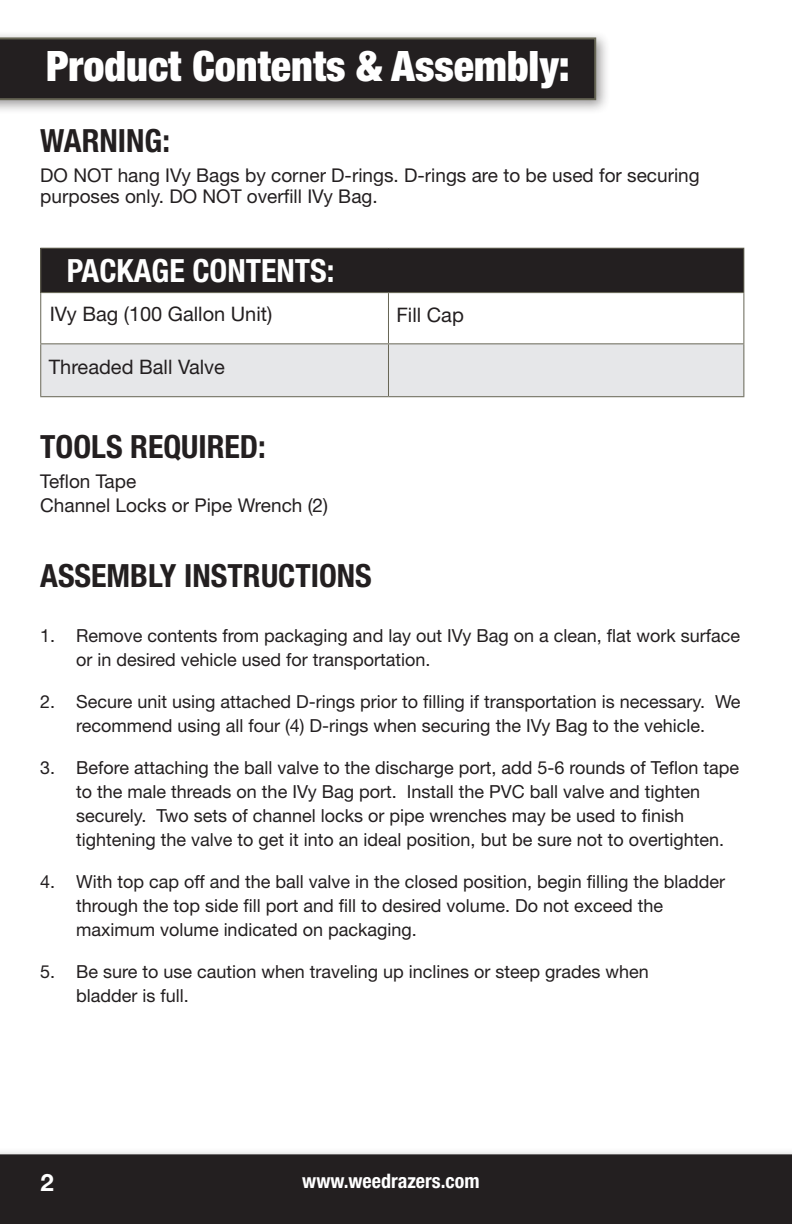
<style>
.page{position:relative;width:792px;height:1224px;background:#fff}
.page>*{position:absolute;margin:0;border:0;box-sizing:border-box;transform-origin:0 0}
.t1{font:900 condensed 42px "Helvetica Neue LT Pro";color:#fff}
.t2{font:700 condensed 32px "Helvetica Neue LT Pro";color:#231f20}
.t3{font:700 condensed 32px "Helvetica Neue LT Pro";color:#fff}
.t4{font:700 24px "Helvetica Neue LT Pro";color:#fff}
.t5{font:20px "Helvetica Neue LT Pro";color:#231f20}
.t6{font:700 condensed 20px "Helvetica Neue LT Pro";color:#fff}
.t7{font:19px/21px "Helvetica Neue LT Pro";color:#231f20}
.t8{font:18px/24px "Helvetica Neue LT Pro";color:#231f20}
</style>
<div class="page">
<div style="left:0;top:30px;width:611px;height:85px;background:#231f20;opacity:.45"></div>
<svg style="left:0;top:36px;width:597px;height:65px;background:#2d2929"></svg>
<div style="left:0;top:1147px;width:792px;height:77px;background:#f6f6f6"></div>
<div style="left:0;top:1154px;width:792px;height:70px;background:#231f20"></div>
<div style="left:39px;top:1171px;width:25px;height:31px;background:#231f20"></div>
<div style="left:41px;top:248px;width:703px;height:45px;background:#231f20"></div>
<svg style="left:41px;top:293px;width:702px;height:50px"></svg>
<div style="left:41px;top:344px;width:347px;height:53px;background:#e6e7e9"></div>
<div style="left:388px;top:344px;width:356px;height:53px;background:#e6e7e9"></div>
<hr style="left:40px;top:293px;width:1px;height:50px;background:#676655">
<hr style="left:388px;top:293px;width:1px;height:50px;background:#676655">
<hr style="left:743px;top:293px;width:1px;height:50px;background:#676655">
<hr style="left:40px;top:343px;width:348px;height:1px;background:#676655">
<hr style="left:40px;top:344px;width:1px;height:52px;background:#676655">
<hr style="left:388px;top:343px;width:356px;height:1px;background:#676655">
<hr style="left:388px;top:344px;width:1px;height:52px;background:#676655">
<hr style="left:743px;top:344px;width:1px;height:52px;background:#676655">
<hr style="left:40px;top:396px;width:348px;height:1px;background:#676655">
<hr style="left:388px;top:396px;width:356px;height:1px;background:#676655">
<hr style="left:40px;top:248px;width:348px;height:1px;background:#676655">
<hr style="left:40px;top:249px;width:1px;height:43px;background:#676655">
<hr style="left:388px;top:248px;width:356px;height:1px;background:#676655">
<hr style="left:743px;top:249px;width:1px;height:43px;background:#676655">
<hr style="left:40px;top:292px;width:348px;height:1px;background:#676655">
<hr style="left:388px;top:292px;width:356px;height:1px;background:#676655">
<p class="t1" style="left:46px;top:41px;width:525px">Product Contents &amp; Assembly:</p>
<p class="t2" style="left:40px;top:122px;width:131px">WARNING:</p>
<p class="t7" style="left:40px;top:165px;width:661px">DO NOT hang IVy Bags by corner D-rings. D-rings are to be used for securing purposes only. DO NOT overfill IVy Bag.</p>
<p class="t3" style="left:67px;top:251px;width:269px">PACKAGE CONTENTS:</p>
<p class="t5" style="left:50px;top:302px;width:224px">IVy Bag (100 Gallon Unit)</p>
<p class="t5" style="left:396px;top:302px;width:69px">Fill Cap</p>
<p class="t5" style="left:49px;top:354px;width:178px">Threaded Ball Valve</p>
<p class="t2" style="left:40px;top:427px;width:227px">TOOLS REQUIRED:</p>
<p class="t7" style="left:40px;top:470px;width:98px">Teflon Tape</p>
<p class="t7" style="left:40px;top:495px;width:289px">Channel Locks or Pipe Wrench (2)</p>
<p class="t2" style="left:40px;top:557px;width:333px">ASSEMBLY INSTRUCTIONS</p>
<p class="t8" style="left:76px;top:623px;width:665px;text-indent:-36px">1. Remove contents from packaging and lay out IVy Bag on a clean, flat work surface or in desired vehicle used for transportation.</p>
<p class="t8" style="left:40px;top:689px;width:702px;text-align:center">2. Secure unit using attached D-rings prior to filling if transportation is necessary. We recommend using all four (4) D-rings when securing the IVy Bag to the vehicle.</p>
<p class="t8" style="left:76px;top:755px;width:664px;text-indent:-36px">3. Before attaching the ball valve to the discharge port, add 5-6 rounds of Teflon tape to the male threads on the IVy Bag port. Install the PVC ball valve and tighten securely. Two sets of channel locks or pipe wrenches may be used to finish tightening the valve to get it into an ideal position, but be sure not to overtighten.</p>
<p class="t8" style="left:76px;top:869px;width:650px;text-indent:-36px">4. With top cap off and the ball valve in the closed position, begin filling the bladder through the top side fill port and fill to desired volume. Do not exceed the maximum volume indicated on packaging.</p>
<p class="t8" style="left:76px;top:959px;width:574px;text-indent:-36px">5. Be sure to use caution when traveling up inclines or steep grades when bladder is full.</p>
<p class="t4" style="left:41px;top:1167px;width:15px">2</p>
<p class="t6" style="left:302px;top:1169px;width:179px">www.weedrazers.com</p>
</div>
